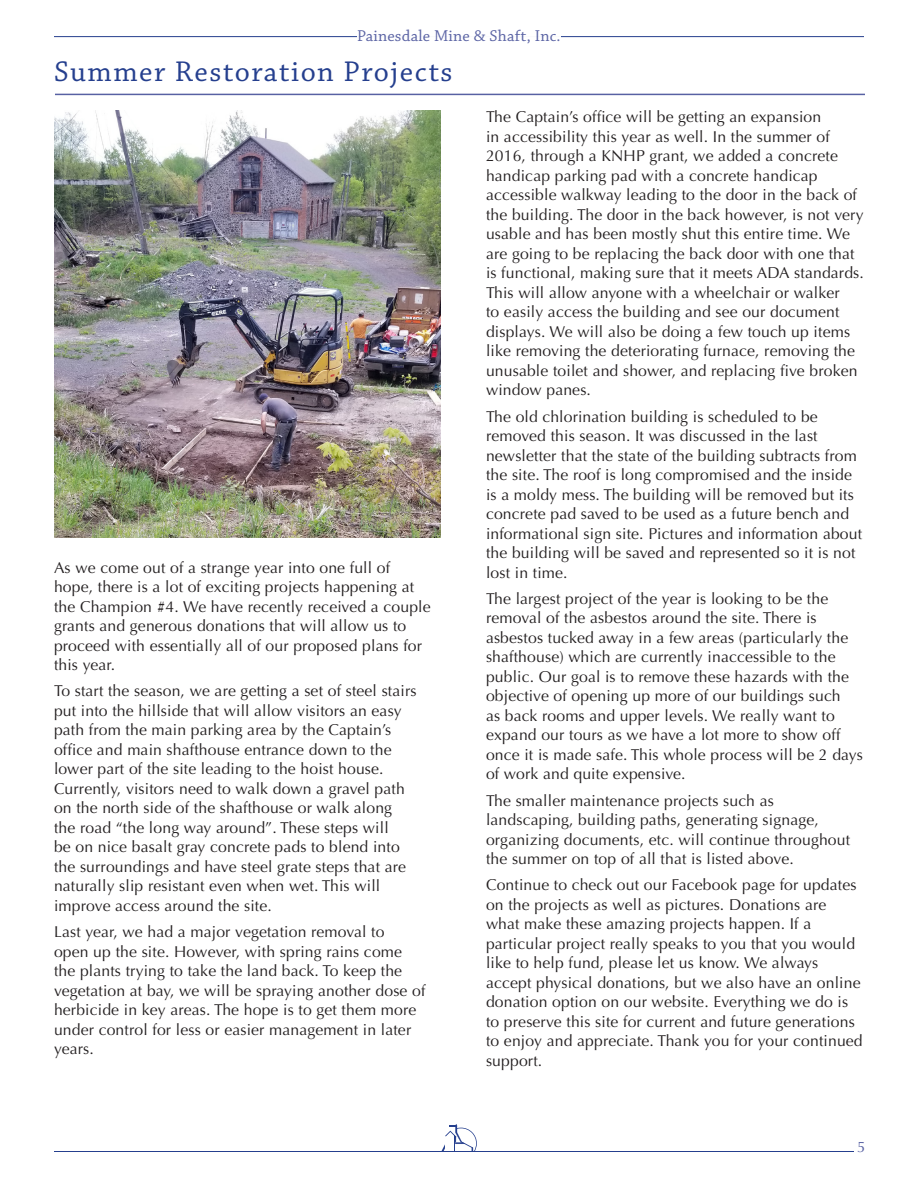
<style>
.page{position:relative;width:918px;height:1188px;background:#fff}
.page>*{position:absolute;margin:0;border:0;box-sizing:border-box;transform-origin:0 0}
.t1{font:30px "Chaparral Pro";letter-spacing:.05em;color:#253f8e}
.t2{font:16.5px "Chaparral Pro";letter-spacing:.01em;color:#5861a3}
.t3{font:15.75px/19.5px "Optima";letter-spacing:.01em;color:#231f20}
.t4{font:15px "Optima";color:#5861a3}
</style>
<div class="page">
<svg style="left:441px;top:1124px;width:36px;height:27px"></svg>
<hr style="left:54px;top:36px;width:810px;height:1px;background:#253f8e">
<div style="left:357px;top:29px;width:204px;height:12px;background:#fff"></div>
<hr style="left:55px;top:94px;width:810px;height:1px;background:#5861a3">
<img style="left:54px;top:110px;width:387px;height:428px">
<hr style="left:54px;top:1151px;width:799px;height:1px;background:#253f8e">
<p class="t2" style="left:357px;top:26px;width:205px">Painesdale Mine &amp; Shaft, Inc.</p>
<h2 class="t1" style="left:54px;top:55px;width:400px">Summer Restoration Projects</h2>
<p class="t3" style="left:54px;top:558px;width:378px">As we come out of a strange year into one full of hope, there is a lot of exciting projects happening at the Champion #4. We have recently received a couple grants and generous donations that will allow us to proceed with essentially all of our proposed plans for this year.</p>
<p class="t3" style="left:54px;top:681px;width:364px">To start the season, we are getting a set of steel stairs put into the hillside that will allow visitors an easy path from the main parking area by the Captain’s office and main shafthouse entrance down to the lower part of the site leading to the hoist house.<br>Currently, visitors need to walk down a gravel path on the north side of the shafthouse or walk along the road “the long way around”. These steps will<br>be on nice basalt gray concrete pads to blend into the surroundings and have steel grate steps that are naturally slip resistant even when wet. This will improve access around the site.</p>
<p class="t3" style="left:54px;top:922px;width:373px">Last year, we had a major vegetation removal to<br>open up the site. However, with spring rains come the plants trying to take the land back. To keep the vegetation at bay, we will be spraying another dose of herbicide in key areas. The hope is to get them more under control for less or easier management in later years.</p>
<p class="t3" style="left:486px;top:108px;width:379px">The Captain’s office will be getting an expansion<br>in accessibility this year as well. In the summer of 2016, through a KNHP grant, we added a concrete handicap parking pad with a concrete handicap accessible walkway leading to the door in the back of the building. The door in the back however, is not very usable and has been mostly shut this entire time. We are going to be replacing the back door with one that is functional, making sure that it meets ADA standards.<br>This will allow anyone with a wheelchair or walker<br>to easily access the building and see our document displays. We will also be doing a few touch up items like removing the deteriorating furnace, removing the unusable toilet and shower, and replacing five broken window panes.</p>
<p class="t3" style="left:486px;top:407px;width:378px">The old chlorination building is scheduled to be removed this season. It was discussed in the last newsletter that the state of the building subtracts from the site. The roof is long compromised and the inside is a moldy mess. The building will be removed but its concrete pad saved to be used as a future bench and informational sign site. Pictures and information about the building will be saved and represented so it is not lost in time.</p>
<p class="t3" style="left:486px;top:589px;width:379px">The largest project of the year is looking to be the removal of the asbestos around the site. There is asbestos tucked away in a few areas (particularly the shafthouse) which are currently inaccessible to the public. Our goal is to remove these hazards with the objective of opening up more of our buildings such<br>as back rooms and upper levels. We really want to expand our tours as we have a lot more to show off once it is made safe. This whole process will be 2 days of work and quite expensive.</p>
<p class="t3" style="left:486px;top:791px;width:366px">The smaller maintenance projects such as landscaping, building paths, generating signage, organizing documents, etc. will continue throughout the summer on top of all that is listed above.</p>
<p class="t3" style="left:486px;top:876px;width:378px">Continue to check out our Facebook page for updates on the projects as well as pictures. Donations are what make these amazing projects happen. If a particular project really speaks to you that you would like to help fund, please let us know. We always accept physical donations, but we also have an online donation option on our website. Everything we do is to preserve this site for current and future generations to enjoy and appreciate. Thank you for your continued support.</p>
<p class="t4" style="left:857px;top:1138px;width:10px">5</p>
</div>
